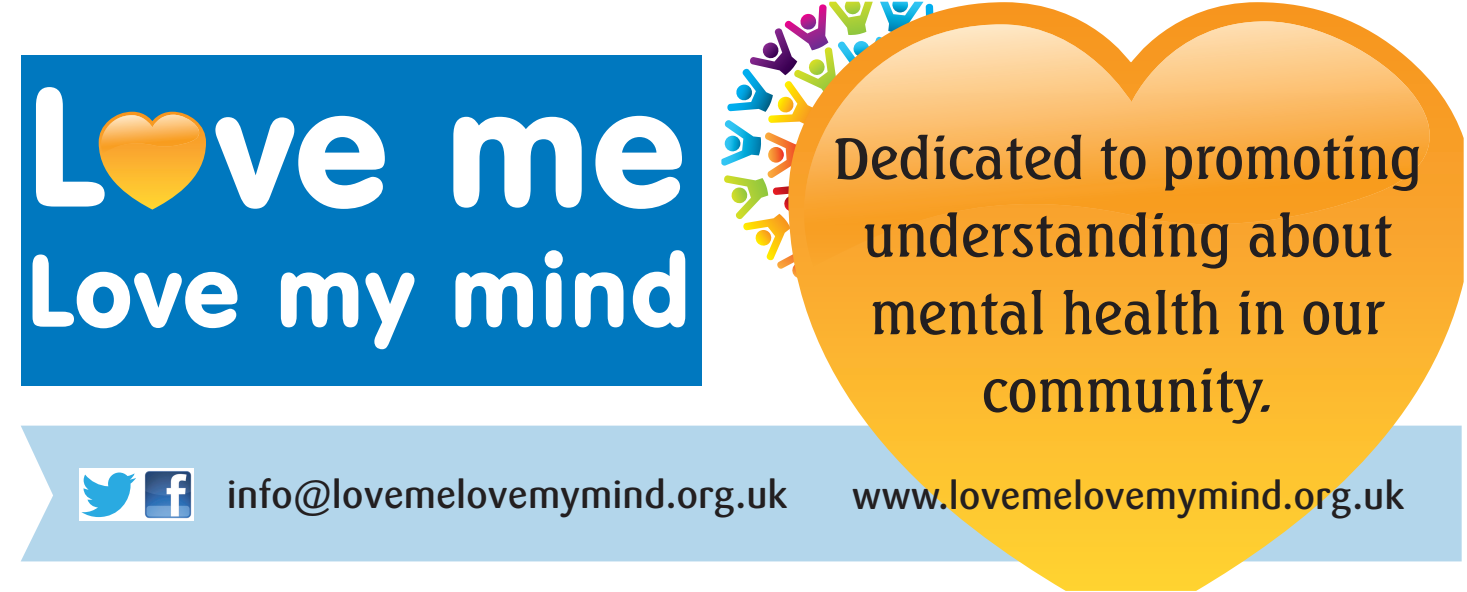
<style>
.page{position:relative;width:1467px;height:592px;background:#fff}
.page>*{position:absolute;margin:0;border:0;box-sizing:border-box;transform-origin:0 0}
.t1{font:165.75px "VAG Rounded BT";color:#fff}
.t2{font:100.12px "VAG Rounded BT";letter-spacing:.02em;color:#fff}
.t3{font:500 56.12px/77.6px "Seagull BT";color:#231f20;text-align:center}
.t4{font:500 38.75px "Sari";color:#231f20}
</style>
<div class="page">
<div style="left:21px;top:425px;width:767px;height:136px;background:#b3d6eb"></div>
<svg style="left:721px;top:21px;width:67px;height:248px"></svg>
<div style="left:21px;top:56px;width:680px;height:330px;background:#0078bf"></div>
<svg style="left:99px;top:112px;width:107px;height:97px"></svg>
<svg style="left:788px;top:2px;width:676px;height:589px;background:#f0c76c"></svg>
<svg style="left:802px;top:21px;width:630px;height:245px;background:#f8b354"></svg>
<div style="left:80px;top:468px;width:114px;height:52px;background:#fff"></div>
<svg style="left:81px;top:472px;width:55px;height:45px"></svg>
<img style="left:144px;top:471px;width:48px;height:48px">
<p class="t1" style="left:26px;top:43px;width:660px">L ve me</p>
<p class="t2" style="left:26px;top:228px;width:666px">Love my mind</p>
<p class="t3" style="left:833px;top:118px;width:591px">Dedicated to promoting understanding about mental health in our community.</p>
<p class="t4" style="left:227px;top:471px;width:563px">info@lovemelovemymind.org.uk</p>
<p class="t4" style="left:852px;top:472px;width:554px">www.lovemelovemymind.org.uk</p>
</div>
